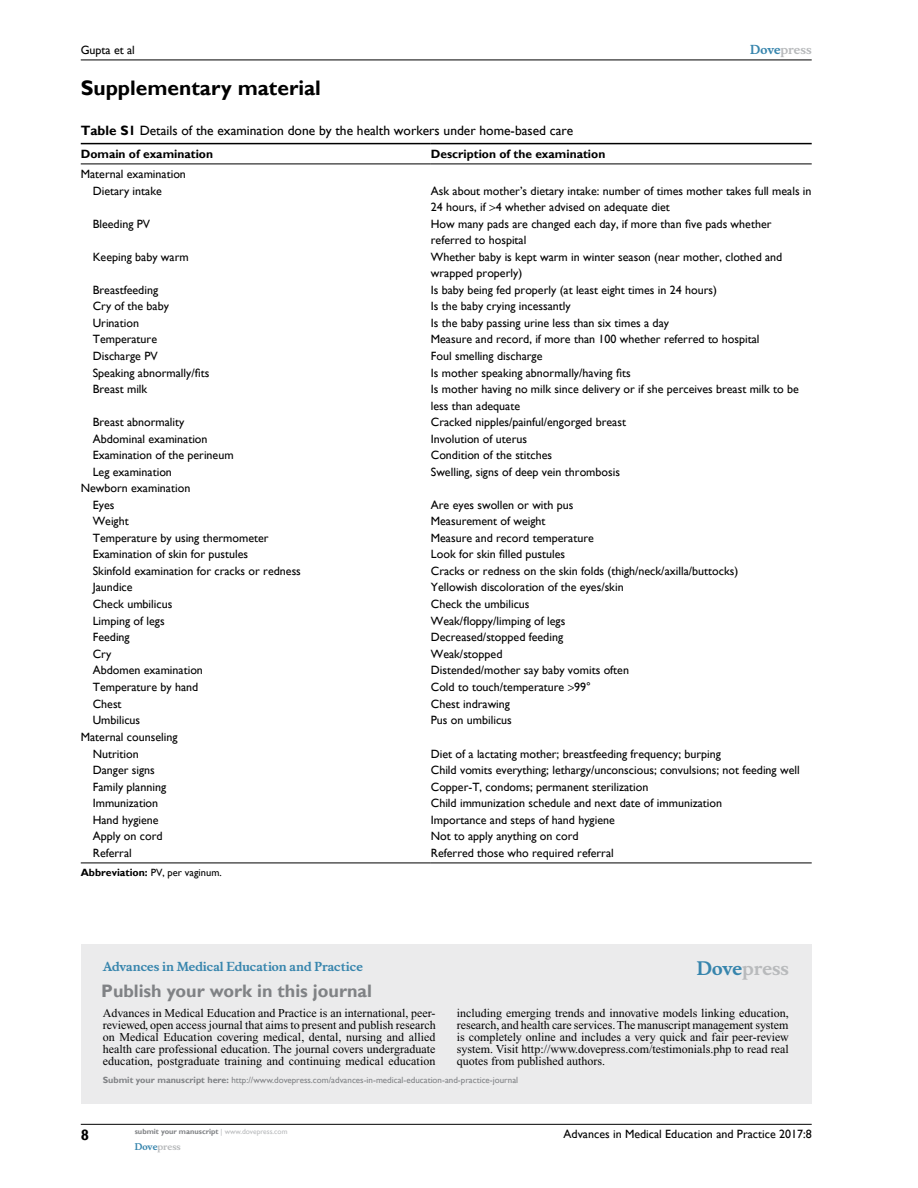
<style>
.page{position:relative;width:918px;height:1188px;background:#fff}
.page>*{position:absolute;margin:0;border:0;box-sizing:border-box;transform-origin:0 0}
.t1{font:700 21px "Gill Sans";color:#000}
.t2{font:700 18px "Gill Sans";color:#808285}
.t3{font:700 18px "Musee";color:#b8babc}
.t4{font:700 15px "Gill Sans";color:#000}
.t5{font:13.5px "Gill Sans";color:#000}
.t6{font:12px/16.5px "Gill Sans";color:#000}
.t7{font:12px/12px "Times New Roman";color:#000;text-align:justify}
.t8{font:700 12px "Gill Sans";color:#000}
.t9{font:700 12px "Musee";color:#3785ad}
.t10{font:700 12px "Musee";color:#b8babc}
.t11{font:10.5px "Gill Sans";color:#000}
.t12{font:9px "Gill Sans";color:#808285}
.t13{font:700 9px "Musee";color:#b8babc}
.t14{font:700 7.5px "Gill Sans";color:#808285}
.s1{color:#3785ad}
.s2{font-weight:700}
.s3{font-weight:400;color:#b8babc}
</style>
<div class="page">
<div style="left:81px;top:944px;width:731px;height:159px;background:#ebebec"></div>
<hr style="left:81px;top:1124px;width:731px;height:1px;background:#000">
<hr style="left:81px;top:60px;width:731px;height:1px;background:#000">
<hr style="left:81px;top:143px;width:350px;height:1px;background:#000">
<hr style="left:431px;top:143px;width:381px;height:1px;background:#000">
<hr style="left:81px;top:164px;width:350px;height:1px;background:#000">
<hr style="left:431px;top:164px;width:381px;height:1px;background:#000">
<hr style="left:81px;top:863px;width:350px;height:1px;background:#000">
<hr style="left:431px;top:863px;width:381px;height:1px;background:#000">
<p class="t10" style="left:750px;top:43px;width:63px"><span class="s1">Dove</span>press</p>
<p class="t6" style="left:81px;top:42px;width:56px">Gupta et al</p>
<h1 class="t1" style="left:81px;top:76px;width:242px">Supplementary material</h1>
<p class="t5" style="left:81px;top:122px;width:494px"><span class="s2">Table S1</span> Details of the examination done by the health workers under home-based care</p>
<p class="t8" style="left:81px;top:147px;width:134px">Domain of examination</p>
<p class="t8" style="left:431px;top:147px;width:176px">Description of the examination</p>
<p class="t6" style="left:93px;top:166px;width:95px;text-indent:-12px">Maternal examination<br>Dietary intake</p>
<p class="t6" style="left:431px;top:183px;width:382px">Ask about mother’s dietary intake: number of times mother takes full meals in<br>24 hours, if 4 whether advised on adequate diet</p>
<p class="t6" style="left:93px;top:216px;width:59px">Bleeding PV</p>
<p class="t6" style="left:431px;top:216px;width:342px">How many pads are changed each day, if more than five pads whether referred to hospital</p>
<p class="t6" style="left:93px;top:249px;width:97px">Keeping baby warm</p>
<p class="t6" style="left:431px;top:249px;width:353px">Whether baby is kept warm in winter season (near mother, clothed and wrapped properly)</p>
<p class="t6" style="left:93px;top:282px;width:67px">Breastfeeding</p>
<p class="t6" style="left:431px;top:282px;width:288px">Is baby being fed properly (at least eight times in 24 hours)</p>
<p class="t6" style="left:93px;top:298px;width:78px">Cry of the baby</p>
<p class="t6" style="left:431px;top:298px;width:141px">Is the baby crying incessantly</p>
<p class="t6" style="left:93px;top:315px;width:48px">Urination</p>
<p class="t6" style="left:431px;top:315px;width:240px">Is the baby passing urine less than six times a day</p>
<p class="t6" style="left:93px;top:331px;width:66px">Temperature</p>
<p class="t6" style="left:431px;top:331px;width:330px">Measure and record, if more than 100 whether referred to hospital</p>
<p class="t6" style="left:93px;top:348px;width:66px">Discharge PV</p>
<p class="t6" style="left:431px;top:348px;width:113px">Foul smelling discharge</p>
<p class="t6" style="left:93px;top:364px;width:118px">Speaking abnormally/fits</p>
<p class="t6" style="left:431px;top:364px;width:201px">Is mother speaking abnormally/having fits</p>
<p class="t6" style="left:93px;top:381px;width:56px">Breast milk</p>
<p class="t6" style="left:431px;top:381px;width:370px">Is mother having no milk since delivery or if she perceives breast milk to be less than adequate</p>
<p class="t6" style="left:93px;top:414px;width:93px">Breast abnormality</p>
<p class="t6" style="left:431px;top:414px;width:197px">Cracked nipples/painful/engorged breast</p>
<p class="t6" style="left:93px;top:431px;width:116px">Abdominal examination</p>
<p class="t6" style="left:431px;top:431px;width:98px">Involution of uterus</p>
<p class="t6" style="left:93px;top:447px;width:142px">Examination of the perineum</p>
<p class="t6" style="left:431px;top:447px;width:123px">Condition of the stitches</p>
<p class="t6" style="left:93px;top:464px;width:81px">Leg examination</p>
<p class="t6" style="left:431px;top:464px;width:191px">Swelling, signs of deep vein thrombosis</p>
<p class="t6" style="left:93px;top:480px;width:99px;text-indent:-12px">Newborn examination<br>Eyes</p>
<p class="t6" style="left:431px;top:497px;width:144px">Are eyes swollen or with pus</p>
<p class="t6" style="left:93px;top:513px;width:37px">Weight</p>
<p class="t6" style="left:431px;top:513px;width:116px">Measurement of weight</p>
<p class="t6" style="left:93px;top:530px;width:177px">Temperature by using thermometer</p>
<p class="t6" style="left:431px;top:530px;width:164px">Measure and record temperature</p>
<p class="t6" style="left:93px;top:546px;width:157px">Examination of skin for pustules</p>
<p class="t6" style="left:431px;top:546px;width:136px">Look for skin filled pustules</p>
<p class="t6" style="left:93px;top:563px;width:210px">Skinfold examination for cracks or redness</p>
<p class="t6" style="left:431px;top:563px;width:309px">Cracks or redness on the skin folds (thigh/neck/axilla/buttocks)</p>
<p class="t6" style="left:93px;top:579px;width:41px">Jaundice</p>
<p class="t6" style="left:431px;top:579px;width:194px">Yellowish discoloration of the eyes/skin</p>
<p class="t6" style="left:93px;top:596px;width:81px">Check umbilicus</p>
<p class="t6" style="left:431px;top:596px;width:100px">Check the umbilicus</p>
<p class="t6" style="left:93px;top:612px;width:73px">Limping of legs</p>
<p class="t6" style="left:431px;top:612px;width:136px">Weak/floppy/limping of legs</p>
<p class="t6" style="left:93px;top:629px;width:38px">Feeding</p>
<p class="t6" style="left:431px;top:629px;width:134px">Decreased/stopped feeding</p>
<p class="t6" style="left:93px;top:646px;width:20px">Cry</p>
<p class="t6" style="left:431px;top:646px;width:73px">Weak/stopped</p>
<p class="t6" style="left:93px;top:662px;width:112px">Abdomen examination</p>
<p class="t6" style="left:431px;top:662px;width:200px">Distended/mother say baby vomits often</p>
<p class="t6" style="left:93px;top:679px;width:107px">Temperature by hand</p>
<p class="t6" style="left:431px;top:679px;width:162px">Cold to touch/temperature 99°</p>
<p class="t6" style="left:93px;top:696px;width:30px">Chest</p>
<p class="t6" style="left:431px;top:696px;width:81px">Chest indrawing</p>
<p class="t6" style="left:93px;top:712px;width:49px">Umbilicus</p>
<p class="t6" style="left:431px;top:712px;width:83px">Pus on umbilicus</p>
<p class="t6" style="left:93px;top:729px;width:86px;text-indent:-12px">Maternal counseling<br>Nutrition</p>
<p class="t6" style="left:431px;top:745px;width:292px">Diet of a lactating mother; breastfeeding frequency; burping</p>
<p class="t6" style="left:93px;top:762px;width:64px">Danger signs</p>
<p class="t6" style="left:431px;top:762px;width:370px">Child vomits everything; lethargy/unconscious; convulsions; not feeding well</p>
<p class="t6" style="left:93px;top:779px;width:75px">Family planning</p>
<p class="t6" style="left:431px;top:779px;width:219px">Copper-T, condoms; permanent sterilization</p>
<p class="t6" style="left:93px;top:795px;width:67px">Immunization</p>
<p class="t6" style="left:431px;top:795px;width:293px">Child immunization schedule and next date of immunization</p>
<p class="t6" style="left:93px;top:812px;width:67px">Hand hygiene</p>
<p class="t6" style="left:431px;top:812px;width:186px">Importance and steps of hand hygiene</p>
<p class="t6" style="left:93px;top:828px;width:71px">Apply on cord</p>
<p class="t6" style="left:431px;top:828px;width:149px">Not to apply anything on cord</p>
<p class="t6" style="left:93px;top:845px;width:40px">Referral</p>
<p class="t6" style="left:431px;top:845px;width:184px">Referred those who required referral</p>
<p class="t11" style="left:81px;top:867px;width:142px"><span class="s2">Abbreviation:</span> PV, per vaginum.</p>
<p class="t9" style="left:103px;top:959px;width:262px">Advances in Medical Education and Practice</p>
<h2 class="t2" style="left:101px;top:980px;width:272px">Publish your work in this journal</h2>
<h2 class="t3" style="left:697px;top:958px;width:94px"><span class="s1">Dove</span>press</h2>
<p class="t7" style="left:103px;top:1007px;width:334px">Advances in Medical Education and Practice is an international, peer&shy;reviewed, open access journal that aims to present and publish research on Medical Education covering medical, dental, nursing and allied health care professional education. The journal covers undergraduate education, postgraduate training and continuing medical education</p>
<p class="t7" style="left:457px;top:1007px;width:333px">including emerging trends and innovative models linking education, research, and health care services. The manuscript management system is completely online and includes a very quick and fair peer-review system. Visit http://www.dovepress.com/testimonials.php to read real quotes from published authors.</p>
<p class="t12" style="left:103px;top:1075px;width:417px"><span class="s2">Submit your manuscript here:</span> http://www.dovepress.com/advances-in-medical-education-and-practice-journal</p>
<p class="t4" style="left:81px;top:1126px;width:10px">8</p>
<p class="t14" style="left:135px;top:1127px;width:154px">submit your manuscript <span class="s3">| www.dovepress.com</span></p>
<p class="t13" style="left:135px;top:1141px;width:48px"><span class="s1">Dove</span>press</p>
<p class="t6" style="left:564px;top:1126px;width:250px">Advances in Medical Education and Practice 2017:8</p>
</div>
